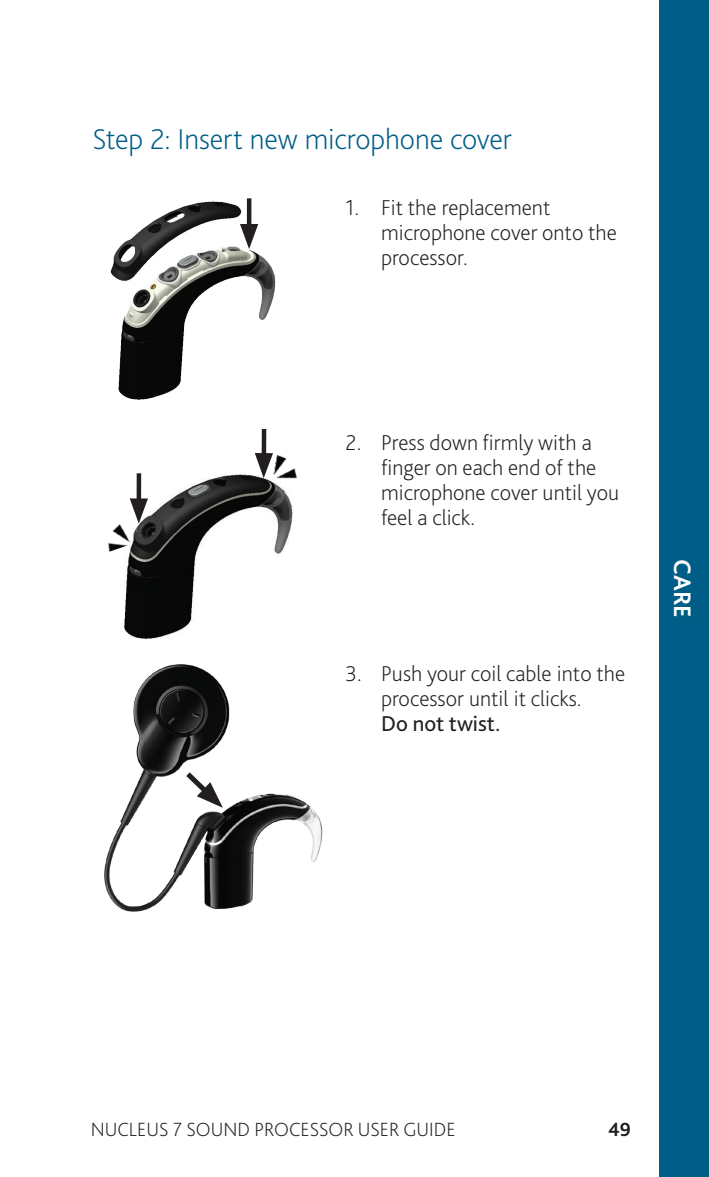
<style>
.page{position:relative;width:709px;height:1177px;background:#fff}
.page>*{position:absolute;margin:0;border:0;box-sizing:border-box;transform-origin:0 0}
.Heading_3{font:200 30px "Bliss Pro";letter-spacing:-.005em;color:#005d87}
.Side_tabs{font:700 25px "Bliss Pro";color:#fff}
.Body_Copy_-_steps{font:200 22.5px/25px "Bliss Pro";color:#231f20}
.t1{font:200 20px "Bliss Pro";color:#231f20}
.t2{font:700 20px "Bliss Pro";color:#231f20}
.s1{font-weight:400}
</style>
<div class="page">
<img style="left:110px;top:202px;width:165px;height:197px">
<hr style="left:247px;top:198px;width:4px;height:34px;background:#231f20">
<svg style="left:240px;top:224px;width:18px;height:25px"></svg>
<img style="left:109px;top:432px;width:183px;height:206px">
<hr style="left:137px;top:473px;width:4px;height:34px;background:#231f20">
<svg style="left:130px;top:498px;width:18px;height:25px"></svg>
<div style="left:261px;top:429px;width:5px;height:32px;background:#231f20"></div>
<svg style="left:255px;top:453px;width:18px;height:25px"></svg>
<img style="left:270px;top:455px;width:27px;height:39px">
<img style="left:107px;top:512px;width:35px;height:39px">
<img style="left:104px;top:664px;width:219px;height:248px">
<svg style="left:181px;top:767px;width:42px;height:40px"></svg>
<div style="left:659px;top:0;width:50px;height:1176px;background:#005d87"></div>
<p class="Heading_3" style="left:92px;top:120px;width:421px">Step 2: Insert new microphone cover</p>
<p class="Body_Copy_-_steps" style="left:381px;top:195px;width:237px;text-indent:-35px">1. Fit the replacement microphone cover onto the processor.</p>
<p class="Body_Copy_-_steps" style="left:381px;top:429px;width:239px;text-indent:-35px">2. Press down firmly with a finger on each end of the microphone cover until you feel a click.</p>
<p class="Body_Copy_-_steps" style="left:381px;top:661px;width:245px;text-indent:-35px">3. Push your coil cable into the processor until it clicks.<br><span class="s1">Do not twist.</span></p>
<p class="Side_tabs" style="left:698px;top:559px;width:60px;rotate:90deg">CARE</p>
<p class="t1" style="left:91px;top:1116px;width:366px">NUCLEUS 7 SOUND PROCESSOR USER GUIDE</p>
<p class="t2" style="left:608px;top:1116px;width:24px">49</p>
</div>
